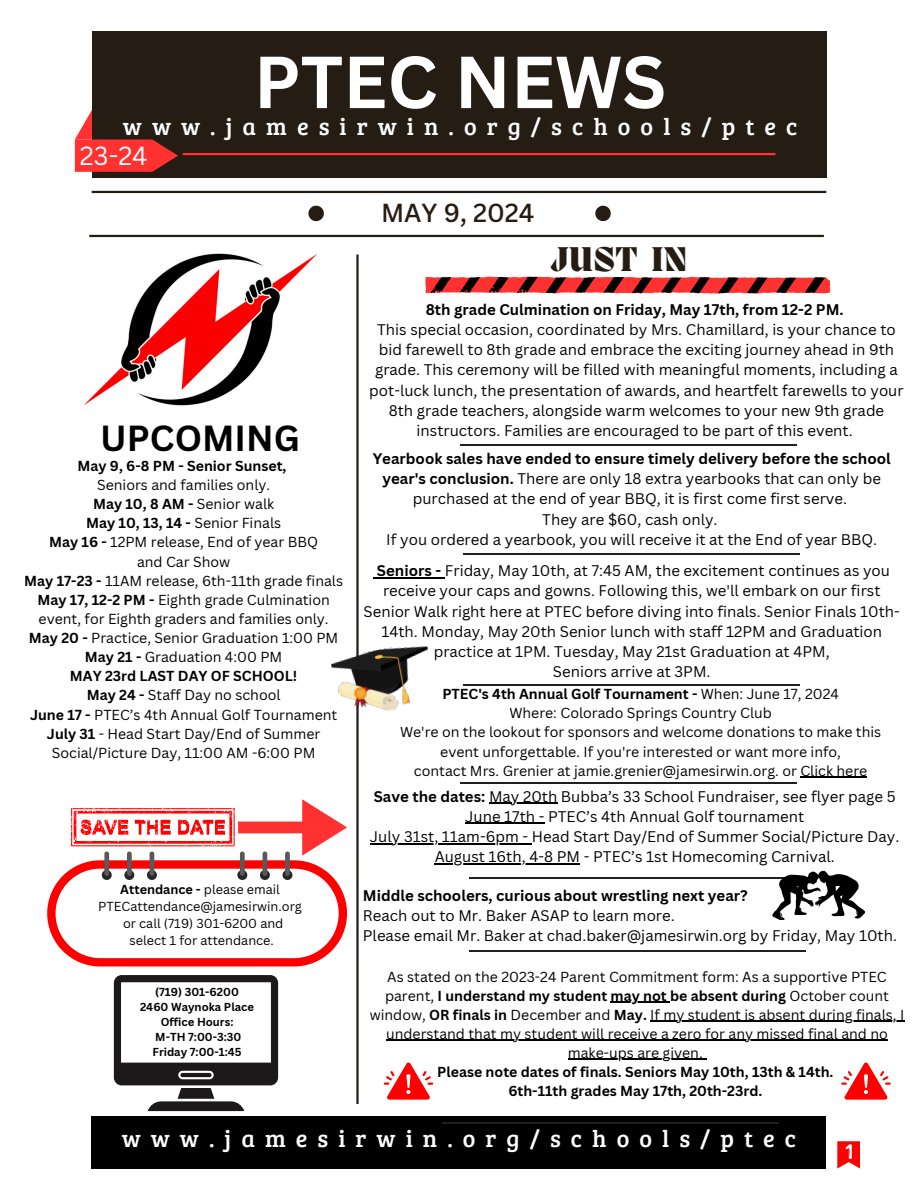
<style>
.page{position:relative;width:918px;height:1188px;background:#fff}
.page>*{position:absolute;margin:0;border:0;box-sizing:border-box;transform-origin:0 0}
.t1{font:700 72px "Canva Sans";color:#fff}
.t2{font:700 35.25px "Canva Sans";color:#000}
.t3{font:800 35.25px "Migra";color:#251c14}
.t4{font:25.5px "Canva Sans";color:#fff}
.t5{font:500 25.35px "Canva Sans";color:#251c14}
.t6{font:24px "Bree Serif";letter-spacing:.42em;color:#fff}
.t7{font:15px/20.2px "Canva Sans";color:#000;text-align:center}
.t8{font:14.1px/19.2px "Canva Sans";color:#000;text-align:center}
.t9{font:700 14.1px/19px "Canva Sans";color:#000;text-align:center}
.t10{font:12.75px/17px "Canva Sans";color:#000;text-align:center}
.t11{font:700 11.25px "Canva Sans";color:#000}
.s1{font-weight:700}
.s2{font-weight:400}
</style>
<div class="page">
<div style="left:92px;top:31px;width:734px;height:147px;background:#251c14"></div>
<svg style="left:75px;top:110px;width:103px;height:62px"></svg>
<hr style="left:92px;top:191px;width:734px;height:2px;background:#251c14">
<hr style="left:89px;top:235px;width:735px;height:2px;background:#251c14">
<hr style="left:356px;top:255px;width:3px;height:849px;background:#251c14">
<div style="left:92px;top:1116px;width:734px;height:53px;background:#000"></div>
<svg style="left:308px;top:206px;width:16px;height:15px"></svg>
<svg style="left:595px;top:206px;width:16px;height:15px"></svg>
<hr style="left:183px;top:153px;width:592px;height:2px;background:#ff3131">
<svg style="left:425px;top:276px;width:405px;height:17px;background:#b13535"></svg>
<img style="left:84px;top:253px;width:233px;height:153px">
<hr style="left:442px;top:1122px;width:336px;height:1px;background:#231f20">
<svg style="left:837px;top:1141px;width:23px;height:27px"></svg>
<svg style="left:114px;top:975px;width:164px;height:136px"></svg>
<hr style="left:611px;top:1002px;width:59px;height:1px;background:#000">
<hr style="left:650px;top:1021px;width:254px;height:1px;background:#000">
<hr style="left:386px;top:1040px;width:502px;height:1px;background:#000">
<hr style="left:568px;top:1059px;width:135px;height:1px;background:#000">
<svg style="left:384px;top:1063px;width:49px;height:37px"></svg>
<svg style="left:841px;top:1063px;width:50px;height:37px"></svg>
<hr style="left:470px;top:951px;width:336px;height:1px;background:#231f20">
<hr style="left:470px;top:878px;width:336px;height:1px;background:#231f20">
<img style="left:331px;top:641px;width:97px;height:79px">
<svg style="left:772px;top:871px;width:93px;height:49px"></svg>
<svg style="left:47px;top:799px;width:300px;height:167px"></svg>
<hr style="left:460px;top:445px;width:337px;height:1px;background:#231f20">
<hr style="left:377px;top:577px;width:64px;height:1px;background:#000">
<hr style="left:489px;top:803px;width:68px;height:1px;background:#000">
<hr style="left:465px;top:823px;width:79px;height:1px;background:#000">
<hr style="left:370px;top:843px;width:162px;height:1px;background:#000">
<hr style="left:435px;top:863px;width:145px;height:2px;background:#000">
<hr style="left:464px;top:553px;width:336px;height:2px;background:#231f20">
<hr style="left:464px;top:685px;width:336px;height:1px;background:#231f20">
<hr style="left:800px;top:777px;width:67px;height:1px;background:#000">
<hr style="left:460px;top:782px;width:337px;height:1px;background:#231f20">
<p class="t1" style="left:254px;top:31px;width:414px">PTEC NEWS</p>
<h6 class="t6" style="left:123px;top:109px;width:676px">www.jamesirwin.org/schools/ptec</h6>
<h6 class="t4" style="left:80px;top:137px;width:69px">23-24</h6>
<h2 class="t2" style="left:100px;top:413px;width:201px">UPCOMING</h2>
<p class="t8" style="left:24px;top:456px;width:320px"><span class="s1">May 9, 6-8 PM - Senior Sunset,<br></span>Seniors and families only.<br><span class="s1">May 10, 8 AM -</span> Senior walk<br><span class="s1">May 10, 13, 14 -</span> Senior Finals<br><span class="s1">May 16 -</span> 12PM release, End of year BBQ<br>and Car Show<br><span class="s1">May 17-23 -</span> 11AM release, 6th-11th grade finals<br><span class="s1">May 17, 12-2 PM -</span> Eighth grade Culmination event, for Eighth graders and families only.<br><span class="s1">May 20 -</span> Practice, Senior Graduation 1:00 PM<br><span class="s1">May 21 -</span> Graduation 4:00 PM<br><span class="s1">MAY 23rd LAST DAY OF SCHOOL!<br>May 24 -</span> Staff Day no school<br><span class="s1">June 17 -</span> PTEC’s 4th Annual Golf Tournament<br><span class="s1">July 31</span> - Head Start Day/End of Summer<br>Social/Picture Day, 11:00 AM -6:00 PM</p>
<p class="t10" style="left:98px;top:881px;width:205px"><span class="s1">Attendance -</span> please email<br>PTECattendance@jamesirwin.org</p>
<h6 class="t10" style="left:123px;top:915px;width:162px">or call (719) 301-6200 and</h6>
<h2 class="t10" style="left:129px;top:932px;width:146px">select 1 for attendance.</h2>
<h6 class="t11" style="left:155px;top:984px;width:85px">(719) 301-6200</h6>
<p class="t11" style="left:140px;top:999px;width:116px">2460 Waynoka Place</p>
<p class="t11" style="left:161px;top:1014px;width:74px">Office Hours:</p>
<h6 class="t11" style="left:155px;top:1029px;width:88px">M-TH 7:00-3:30</h6>
<p class="t11" style="left:152px;top:1044px;width:91px">Friday 7:00-1:45</p>
<h6 class="t5" style="left:381px;top:195px;width:155px">MAY 9, 2024</h6>
<h5 class="t3" style="left:550px;top:242px;width:139px">JUST IN</h5>
<p class="t7" style="left:369px;top:299px;width:536px"><span class="s1">8th grade Culmination on Friday, May 17th, from 12-2 PM.<br></span>This special occasion, coordinated by Mrs. Chamillard, is your chance to bid farewell to 8th grade and embrace the exciting journey ahead in 9th grade. This ceremony will be filled with meaningful moments, including a pot-luck lunch, the presentation of awards, and heartfelt farewells to your 8th grade teachers, alongside warm welcomes to your new 9th grade instructors. Families are encouraged to be part of this event.</p>
<h6 class="t7" style="left:373px;top:448px;width:520px"><span class="s1">Yearbook sales have ended to ensure timely delivery before the school year's conclusion.</span> There are only 18 extra yearbooks that can only be purchased at the end of year BBQ, it is first come first serve.<br>They are $60, cash only.<br>If you ordered a yearbook, you will receive it at the End of year BBQ.</h6>
<p class="t7" style="left:364px;top:560px;width:538px"><span class="s1">Seniors -</span> Friday, May 10th, at 7:45 AM, the excitement continues as you receive your caps and gowns. Following this, we'll embark on our first Senior Walk right here at PTEC before diving into finals. Senior Finals 10th-14th. Monday, May 20th Senior lunch with staff 12PM and Graduation practice at 1PM. Tuesday, May 21st Graduation at 4PM,<br>Seniors arrive at 3PM.</p>
<p class="t8" style="left:400px;top:684px;width:483px"><span class="s1">PTEC's 4th Annual Golf Tournament -</span> When: June 17, 2024<br>Where: Colorado Springs Country Club<br>We're on the lookout for sponsors and welcome donations to make this event unforgettable. If you're interested or want more info,<br>contact Mrs. Grenier at jamie.grenier@jamesirwin.org. or Click here</p>
<p class="t7" style="left:374px;top:786px;width:523px"><span class="s1">Save the dates:</span> May 20th Bubba’s 33 School Fundraiser, see flyer page 5</p>
<p class="t7" style="left:465px;top:806px;width:340px">June 17th - PTEC’s 4th Annual Golf tournament</p>
<p class="t7" style="left:370px;top:826px;width:531px">July 31st, 11am-6pm - Head Start Day/End of Summer Social/Picture Day.</p>
<p class="t7" style="left:435px;top:846px;width:402px">August 16th, 4-8 PM - PTEC’s 1st Homecoming Carnival.</p>
<p class="t7" style="left:363px;top:885px;width:536px;text-align:left"><span class="s1">Middle schoolers, curious about wrestling next year?<br></span>Reach out to Mr. Baker ASAP to learn more.<br>Please email Mr. Baker at chad.baker@jamesirwin.org by Friday, May 10th.</p>
<h1 class="t8" style="left:385px;top:967px;width:505px;text-align:left">As stated on the 2023-24 Parent Commitment form: As a supportive PTEC parent, <span class="s1">I understand my student may not be absent during</span> October count</h1>
<p class="t8" style="left:370px;top:1005px;width:536px">window, <span class="s1">OR finals in</span> December and <span class="s1">May.</span> If my student is absent during finals, I</p>
<h3 class="t8" style="left:386px;top:1024px;width:503px">understand that my student will receive a zero for any missed final and no</h3>
<p class="t9" style="left:437px;top:1043px;width:398px"><span class="s2">make-ups are given.<br></span>Please note dates of finals. Seniors May 10th, 13th &amp; 14th.<br>6th-11th grades May 17th, 20th-23rd.</p>
<p class="t6" style="left:122px;top:1121px;width:676px">www.jamesirwin.org/schools/ptec</p>
</div>
